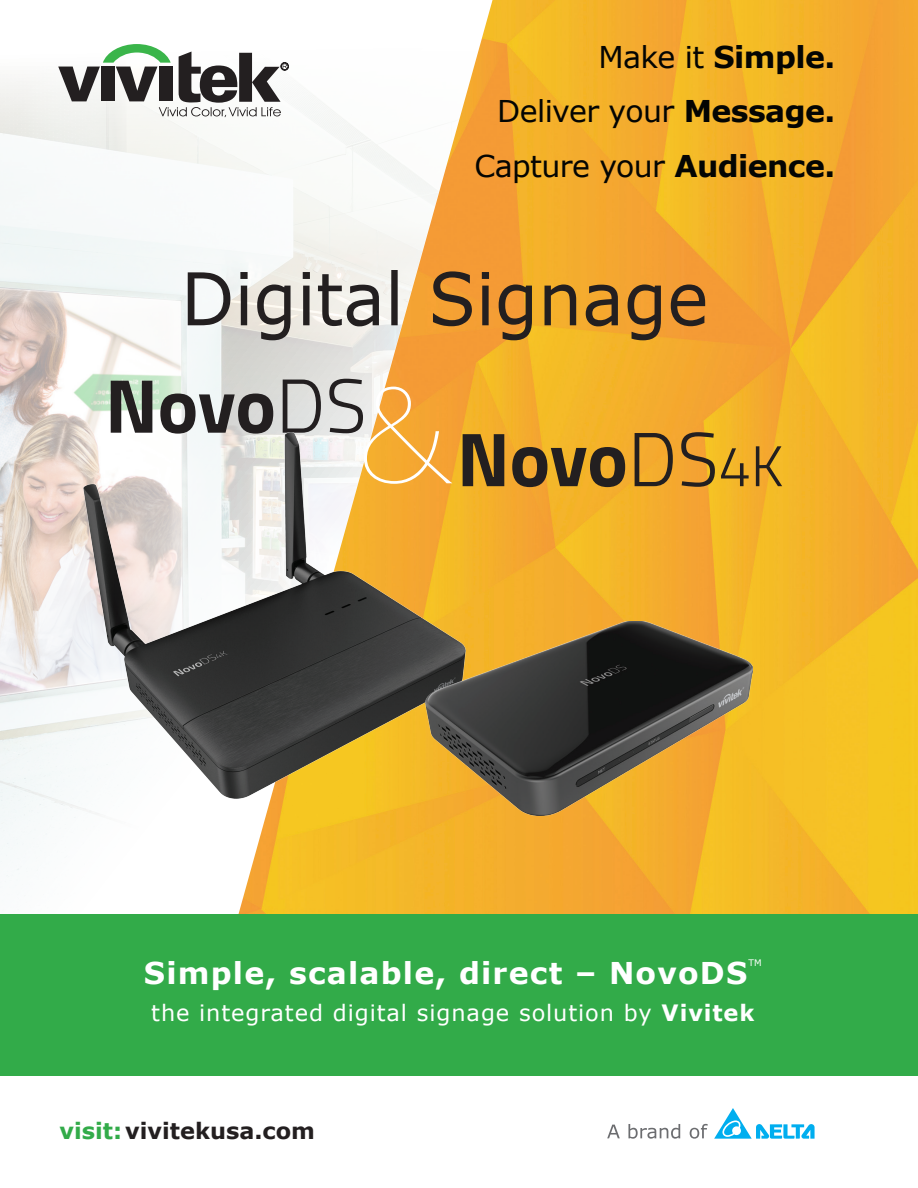
<style>
.page{position:relative;width:918px;height:1188px;background:#fff}
.page>*{position:absolute;margin:0;border:0;box-sizing:border-box;transform-origin:0 0}
.t1{font:30px/54.6px "Verdana";letter-spacing:-.02em;color:#040503;text-align:right}
.t2{font:700 30px "Verdana";letter-spacing:.04em;color:#fff}
.t3{font:22.5px "Verdana";letter-spacing:.04em;color:#fff}
.t4{font:700 22.5px "Verdana";color:#231f20}
.t5{font:9px "Verdana";color:#fff}
.s1{font-weight:700}
.s2{color:#32ab49}
</style>
<div class="page">
<img style="left:509px;top:0;width:409px;height:914px">
<img style="left:0;top:0;width:509px;height:914px">
<div style="left:0;top:914px;width:918px;height:162px;background:#32ab49"></div>
<svg style="left:188px;top:270px;width:517px;height:70px;background:#bf9a66"></svg>
<svg style="left:607px;top:1125px;width:13px;height:13px"></svg>
<svg style="left:628px;top:1124px;width:52px;height:15px"></svg>
<svg style="left:690px;top:1124px;width:18px;height:15px"></svg>
<svg style="left:714px;top:1108px;width:101px;height:31px"></svg>
<svg style="left:466px;top:434px;width:38px;height:52px;background:#644c22"></svg>
<svg style="left:512px;top:447px;width:113px;height:40px;background:#7d5e24"></svg>
<svg style="left:635px;top:433px;width:38px;height:53px;background:#af7c29"></svg>
<svg style="left:681px;top:432px;width:34px;height:55px;background:#b7822a"></svg>
<svg style="left:721px;top:448px;width:28px;height:38px"></svg>
<svg style="left:756px;top:446px;width:26px;height:40px"></svg>
<svg style="left:111px;top:381px;width:41px;height:52px;background:#5a5c58"></svg>
<svg style="left:160px;top:394px;width:113px;height:39px"></svg>
<svg style="left:283px;top:380px;width:38px;height:53px;background:#a0a09f"></svg>
<svg style="left:329px;top:379px;width:123px;height:54px;background:#e0b377"></svg>
<img style="left:83px;top:433px;width:383px;height:365px">
<img style="left:425px;top:621px;width:328px;height:195px">
<svg style="left:58px;top:44px;width:231px;height:73px"></svg>
<p class="t1" style="left:474px;top:30px;width:362px">Make it <span class="s1">Simple.<br></span>Deliver your <span class="s1">Message.<br></span>Capture your <span class="s1">Audience.</span></p>
<p class="t2" style="left:144px;top:954px;width:605px">Simple, scalable, direct – NovoDS</p>
<p class="t5" style="left:749px;top:957px;width:15px">TM</p>
<p class="t3" style="left:151px;top:999px;width:605px">the integrated digital signage solution by <span class="s1">Vivitek</span></p>
<p class="t4" style="left:60px;top:1116px;width:257px"><span class="s2">visit:</span>vivitekusa.com</p>
</div>
